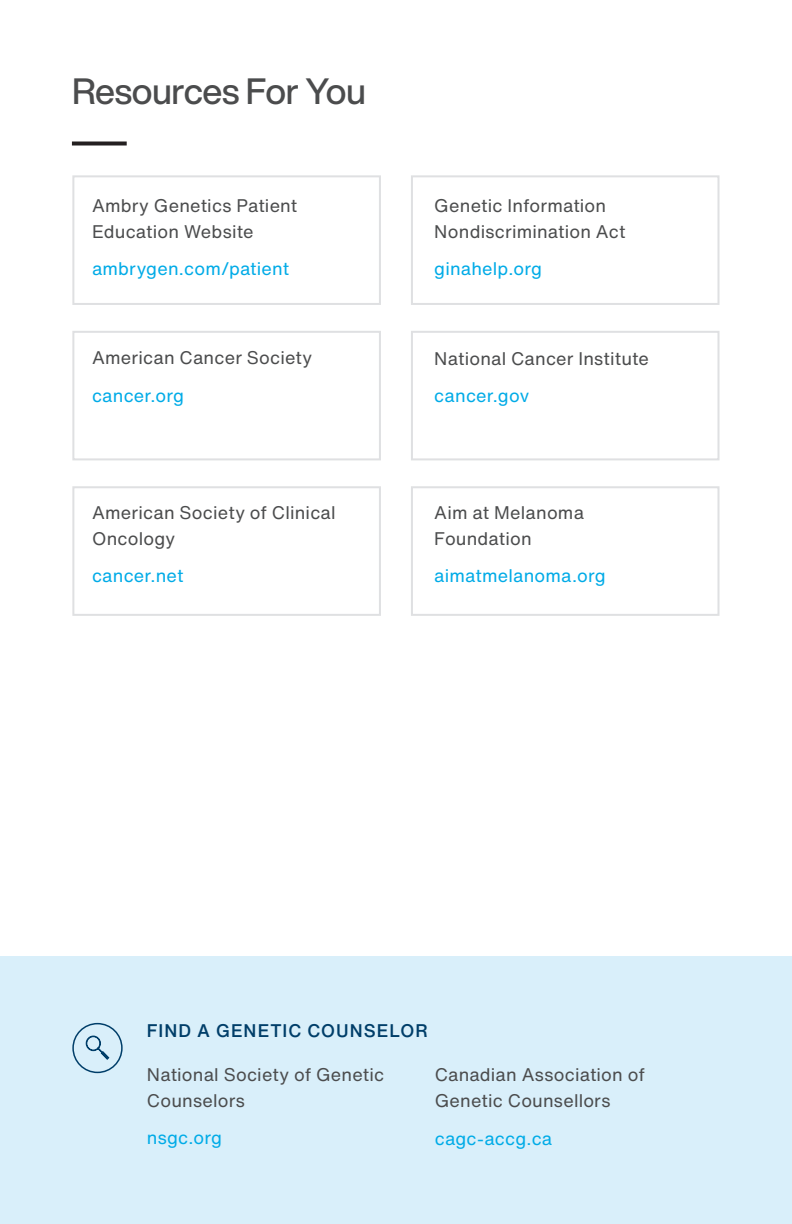
<style>
.page{position:relative;width:792px;height:1224px;background:#fff}
.page>*{position:absolute;margin:0;border:0;box-sizing:border-box;transform-origin:0 0}
.Titles{font:500 36px "Helvetica Now Display";letter-spacing:-.01em;color:#4b4c4d}
.Section_text{font:18px/26px "Helvetica Now Text";letter-spacing:.01em;color:#4b4c4d}
.Link_section_text{font:18px "Helvetica Now Text";letter-spacing:.01em;color:#00abe7}
.whitney_sub_head{font:500 18px "Helvetica Now Text";letter-spacing:.06em;color:#003e69}
</style>
<div class="page">
<div style="left:72px;top:175px;width:309px;height:130px;border:2px solid #dfe0e2"></div>
<div style="left:72px;top:331px;width:309px;height:129px;border:2px solid #dfe0e2"></div>
<div style="left:72px;top:486px;width:309px;height:130px;border:2px solid #dfe0e2"></div>
<div style="left:411px;top:175px;width:309px;height:130px;border:2px solid #dfe0e2"></div>
<div style="left:411px;top:331px;width:309px;height:129px;border:2px solid #dfe0e2"></div>
<div style="left:411px;top:486px;width:309px;height:130px;border:2px solid #dfe0e2"></div>
<svg style="left:72px;top:142px;width:55px;height:4px"></svg>
<div style="left:0;top:957px;width:792px;height:267px;background:#d9effa"></div>
<div style="left:72px;top:1023px;width:51px;height:50px;border:2px solid #003e69;border-radius:50%"></div>
<svg style="left:86px;top:1036px;width:23px;height:24px"></svg>
<p class="Titles" style="left:72px;top:66px;width:295px">Resources For You</p>
<p class="Section_text" style="left:92px;top:192px;width:207px">Ambry Genetics Patient<br>Education Website</p>
<p class="Link_section_text" style="left:92px;top:255px;width:199px">ambrygen.com/patient</p>
<p class="Section_text" style="left:92px;top:345px;width:222px">American Cancer Society</p>
<p class="Link_section_text" style="left:92px;top:382px;width:94px">cancer.org</p>
<p class="Section_text" style="left:92px;top:499px;width:245px">American Society of Clinical<br>Oncology</p>
<p class="Link_section_text" style="left:92px;top:563px;width:93px">cancer.net</p>
<p class="Section_text" style="left:434px;top:192px;width:193px">Genetic Information<br>Nondiscrimination Act</p>
<p class="Link_section_text" style="left:434px;top:255px;width:109px">ginahelp.org</p>
<p class="Section_text" style="left:434px;top:345px;width:216px">National Cancer Institute</p>
<p class="Link_section_text" style="left:434px;top:382px;width:96px">cancer.gov</p>
<p class="Section_text" style="left:434px;top:499px;width:151px">Aim at Melanoma<br>Foundation</p>
<p class="Link_section_text" style="left:434px;top:563px;width:173px">aimatmelanoma.org</p>
<p class="whitney_sub_head" style="left:147px;top:1017px;width:283px">FIND A GENETIC COUNSELOR</p>
<p class="Section_text" style="left:147px;top:1061px;width:239px">National Society of Genetic<br>Counselors</p>
<p class="Link_section_text" style="left:147px;top:1125px;width:77px">nsgc.org</p>
<p class="Section_text" style="left:435px;top:1061px;width:212px">Canadian Association of<br>Genetic Counsellors</p>
<p class="Link_section_text" style="left:435px;top:1125px;width:119px">cagc-accg.ca</p>
</div>
